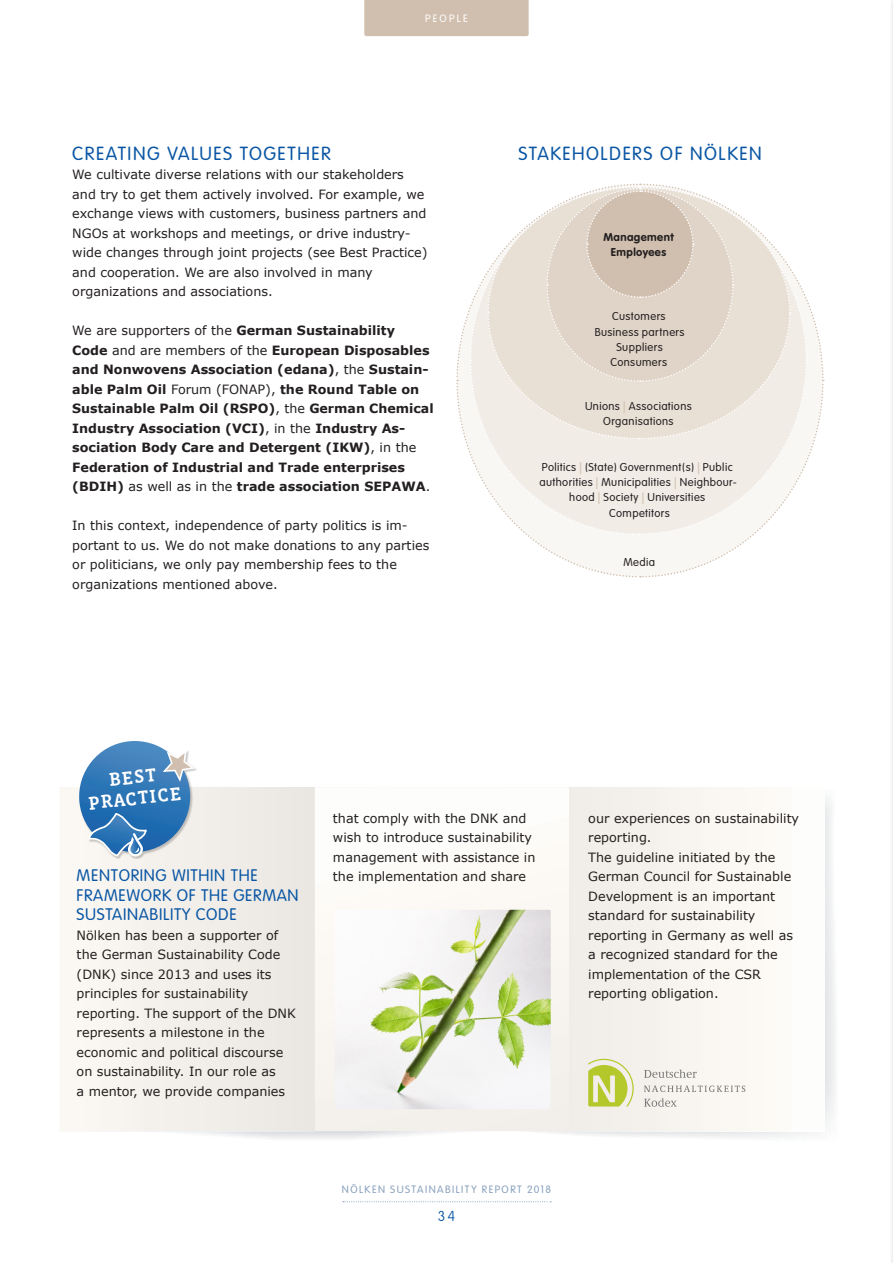
<style>
.page{position:relative;width:893px;height:1263px;background:#fff}
.page>*{position:absolute;margin:0;border:0;box-sizing:border-box;transform-origin:0 0}
.t1{font:500 18.9px/21.5px "Vista Slab OT";color:#fff;text-align:center}
.t2{font:300 18.75px "VAG Rounded";letter-spacing:.08em;color:#0a56a4}
.t3{font:300 16.5px/19.5px "VAG Rounded";letter-spacing:.04em;color:#0a56a4}
.t4{font:100 14.25px "VAG Rounded";color:#0a56a4}
.t5{font:12.75px/19.5px "Verdana";color:#231f20}
.t6{font:700 12.75px/19.5px "Verdana";color:#231f20}
.t7{font:300 11.25px/15.3px "VAG Rounded";letter-spacing:.035em;color:#231f20;text-align:center}
.t8{font:700 11.25px/15.3px "VAG Rounded";letter-spacing:.035em;color:#231f20;text-align:center}
.t9{font:300 10.5px "VAG Rounded";letter-spacing:.135em;color:#88a0bd}
.t10{font:300 10.5px "VAG Rounded";letter-spacing:.215em;color:#fff}
.s1{font-weight:400}
.s2{color:#d0bfae}
</style>
<div class="page">
<div style="left:364px;top:0;width:165px;height:36px;background:#d0bfae"></div>
<svg style="left:139px;top:1131px;width:229px;height:8px"></svg>
<svg style="left:368px;top:797px;width:467px;height:341px"></svg>
<div style="left:60px;top:787px;width:255px;height:344px;background:#f2efea"></div>
<svg style="left:315px;top:787px;width:255px;height:344px"></svg>
<div style="left:570px;top:787px;width:255px;height:344px;background:#f9f6f1"></div>
<div style="left:79px;top:740px;width:119px;height:119px;background:#231f20;opacity:.25"></div>
<svg style="left:79px;top:741px;width:118px;height:117px"></svg>
<img style="left:335px;top:910px;width:216px;height:199px">
<svg style="left:588px;top:1059px;width:46px;height:47px"></svg>
<svg style="left:644px;top:1069px;width:53px;height:9px"></svg>
<svg style="left:644px;top:1085px;width:101px;height:7px"></svg>
<svg style="left:644px;top:1098px;width:33px;height:9px"></svg>
<svg style="left:456px;top:183px;width:368px;height:395px"></svg>
<svg style="left:343px;top:1201px;width:208px;height:1px"></svg>
<hr style="left:889px;top:0;width:4px;height:1263px;background:#fbfbfb">
<hr style="left:892px;top:0;width:1px;height:1263px;background:#f2f3f4">
<p class="t10" style="left:425px;top:13px;width:44px">PEOPLE</p>
<h2 class="t2" style="left:72px;top:142px;width:260px">CREATING VALUES TOGETHER</h2>
<p class="t5" style="left:72px;top:165px;width:357px">We cultivate diverse relations with our stakeholders and try to get them actively involved. For example, we exchange views with customers, business partners and NGOs at workshops and meetings, or drive industry&shy;wide changes through joint projects (see Best Practice) and cooperation. We are also involved in many organizations and associations.</p>
<p class="t6" style="left:72px;top:321px;width:363px"><span class="s1">We are supporters of the</span> German Sustainability<br>Code <span class="s1">and are members of the</span> European Disposables and Nonwovens Association (edana)<span class="s1">, the</span> Sustain&shy;able Palm Oil <span class="s1">Forum (FONAP),</span> the Round Table on Sustainable Palm Oil (RSPO)<span class="s1">, the</span> German Chemical Industry Association (VCI)<span class="s1">, in the</span> Industry As&shy;sociation Body Care and Detergent (IKW)<span class="s1">, in the </span>Federation of Industrial and Trade enterprises (BDIH) <span class="s1">as well as in the</span> trade association SEPAWA<span class="s1">.</span></p>
<p class="t5" style="left:72px;top:516px;width:359px">In this context, independence of party politics is im&shy;portant to us. We do not make donations to any parties or politicians, we only pay membership fees to the organizations mentioned above.</p>
<h2 class="t2" style="left:518px;top:142px;width:245px">STAKEHOLDERS OF NÖLKEN</h2>
<p class="t8" style="left:603px;top:230px;width:72px">Management<br>Employees</p>
<p class="t7" style="left:595px;top:309px;width:91px">Customers<br>Business partners<br>Suppliers<br>Consumers</p>
<p class="t7" style="left:585px;top:398px;width:108px">Unions <span class="s2">|</span> Associations<br>Organisations</p>
<p class="t7" style="left:539px;top:460px;width:199px">Politics <span class="s2">|</span> (State) Government(s) <span class="s2">|</span> Public authorities <span class="s2">|</span> Municipalities <span class="s2">|</span> Neighbour&shy;hood <span class="s2">|</span> Society <span class="s2">|</span> Universities<br>Competitors</p>
<p class="t7" style="left:623px;top:554px;width:33px">Media</p>
<h1 class="t1" style="left:85px;top:772px;width:95px;rotate:-6deg">BEST<br>PRACTICE</h1>
<p class="t3" style="left:77px;top:866px;width:223px">MENTORING WITHIN THE<br>FRAMEWORK OF THE GERMAN<br>SUSTAINABILITY CODE</p>
<p class="t5" style="left:77px;top:926px;width:221px">Nölken has been a supporter of the German Sustainability Code (DNK) since 2013 and uses its principles for sustainability reporting. The support of the DNK represents a milestone in the economic and political discourse on sustainability. In our role as<br>a mentor, we provide companies</p>
<p class="t5" style="left:333px;top:809px;width:204px">that comply with the DNK and wish to introduce sustainability management with assistance in the implementation and share</p>
<p class="t5" style="left:588px;top:809px;width:212px">our experiences on sustainability reporting.<br>The guideline initiated by the<br>German Council for Sustainable<br>Development is an important standard for sustainability reporting in Germany as well as a recognized standard for the implementation of the CSR reporting obligation.</p>
<p class="t9" style="left:342px;top:1183px;width:211px">NÖLKEN SUSTAINABILITY REPORT 2018</p>
<p class="t4" style="left:438px;top:1207px;width:19px">34</p>
</div>
